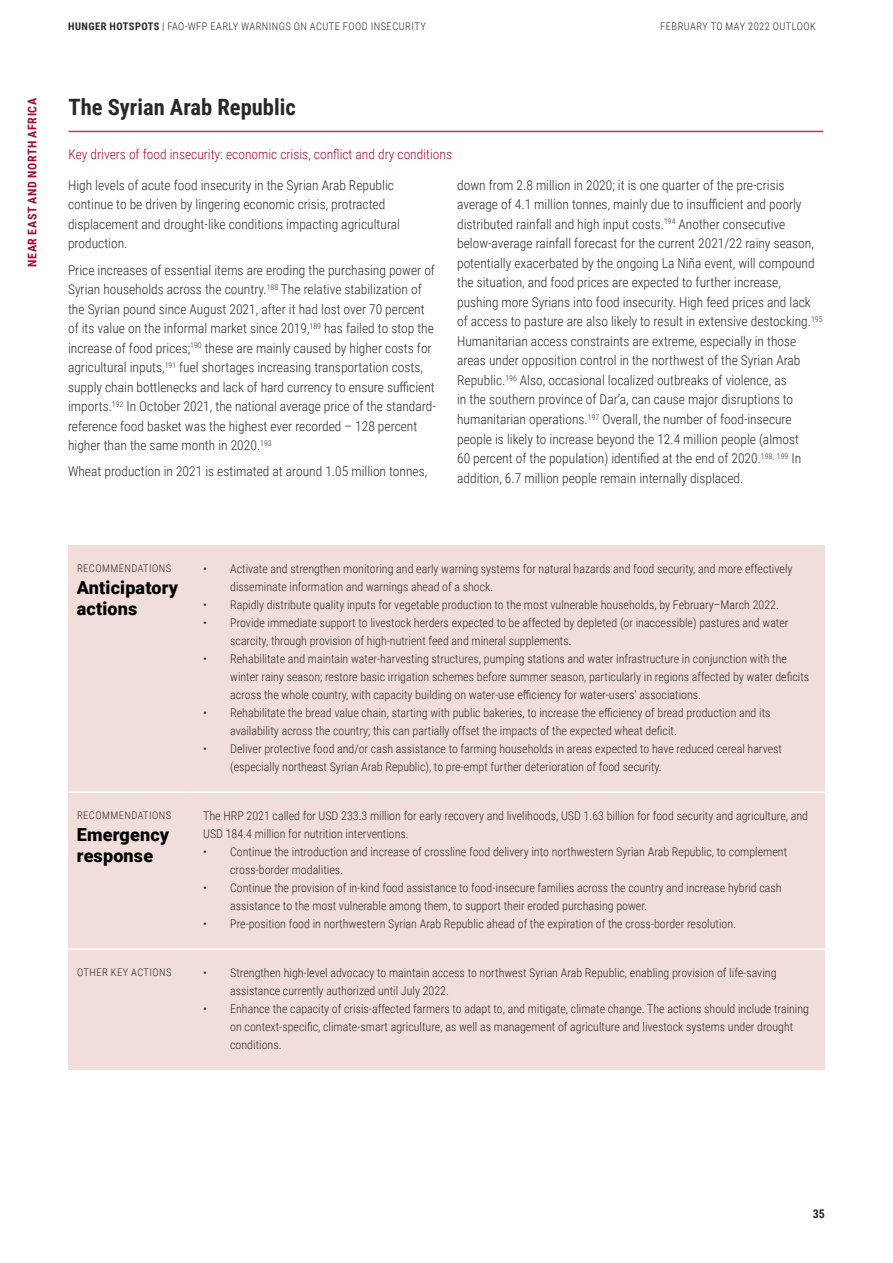
<style>
.page{position:relative;width:893px;height:1263px;background:#fff}
.page>*{position:absolute;margin:0;border:0;box-sizing:border-box;transform-origin:0 0}
.t1{font:700 22.5px "Roboto Condensed";color:#292829}
.t2{font:900 18px/21.6px "Roboto";letter-spacing:.01em;color:#000}
.t3{font:300 13.5px/19.5px "Roboto Condensed";color:#292829}
.t4{font:300 13.5px "Roboto Condensed";color:#a30c33}
.t5{font:300 12px/18px "Roboto Condensed";color:#292829}
.t6{font:700 12px "Roboto Condensed";letter-spacing:.045em;color:#a30c33}
.t7{font:700 12px "Roboto Condensed";color:#292829}
.t8{font:300 10.5px "Roboto Condensed";letter-spacing:.045em;color:#292829}
.s1{font-weight:700}
</style>
<div class="page">
<hr style="left:69px;top:131px;width:754px;height:1px;background:#d03544">
<div style="left:68px;top:545px;width:757px;height:525px;background:#f1deda"></div>
<hr style="left:68px;top:791px;width:122px;height:2px;background:#fff">
<hr style="left:190px;top:791px;width:635px;height:2px;background:#fff">
<hr style="left:68px;top:948px;width:122px;height:2px;background:#fff">
<hr style="left:190px;top:948px;width:635px;height:2px;background:#fff">
<p class="t8" style="left:68px;top:19px;width:359px"><span class="s1">HUNGER HOTSPOTS</span> | FAO-WFP EARLY WARNINGS ON ACUTE FOOD INSECURITY</p>
<p class="t8" style="left:660px;top:19px;width:157px">FEBRUARY TO MAY 2022 OUTLOOK</p>
<p class="t6" style="left:24px;top:267px;width:170px;rotate:-90deg">NEAR EAST AND NORTH AFRICA</p>
<h1 class="t1" style="left:69px;top:91px;width:229px">The Syrian Arab Republic</h1>
<p class="t4" style="left:69px;top:144px;width:385px">Key drivers of food insecurity: economic crisis, conflict and dry conditions</p>
<p class="t3" style="left:68px;top:175px;width:334px">High levels of acute food insecurity in the Syrian Arab Republic continue to be driven by lingering economic crisis, protracted displacement and drought-like conditions impacting agricultural production.</p>
<p class="t3" style="left:68px;top:260px;width:369px">Price increases of essential items are eroding the purchasing power of Syrian households across the country.<sup>188</sup> The relative stabilization of the Syrian pound since August 2021, after it had lost over 70 percent of its value on the informal market since 2019,<sup>189</sup> has failed to stop the increase of food prices;<sup>190</sup> these are mainly caused by higher costs for agricultural inputs,<sup>191</sup> fuel shortages increasing transportation costs, supply chain bottlenecks and lack of hard currency to ensure sufficient imports.<sup>192</sup> In October 2021, the national average price of the standard&shy;reference food basket was the highest ever recorded – 128 percent higher than the same month in 2020.<sup>193</sup></p>
<p class="t3" style="left:68px;top:461px;width:361px">Wheat production in 2021 is estimated at around 1.05 million tonnes,</p>
<p class="t3" style="left:457px;top:175px;width:367px">down from 2.8 million in 2020; it is one quarter of the pre-crisis average of 4.1 million tonnes, mainly due to insufficient and poorly distributed rainfall and high input costs.<sup>194</sup> Another consecutive below-average rainfall forecast for the current 2021/22 rainy season, potentially exacerbated by the ongoing La Niña event, will compound the situation, and food prices are expected to further increase, pushing more Syrians into food insecurity. High feed prices and lack of access to pasture are also likely to result in extensive destocking.<sup>195<br></sup>Humanitarian access constraints are extreme, especially in those areas under opposition control in the northwest of the Syrian Arab Republic.<sup>196</sup> Also, occasional localized outbreaks of violence, as<br>in the southern province of Dar’a, can cause major disruptions to humanitarian operations.<sup>197</sup> Overall, the number of food-insecure people is likely to increase beyond the 12.4 million people (almost<br>60 percent of the population) identified at the end of 2020.<sup>198,</sup> <sup>199</sup> In addition, 6.7 million people remain internally displaced.</p>
<p class="t8" style="left:77px;top:561px;width:96px">RECOMMENDATIONS</p>
<h2 class="t2" style="left:77px;top:576px;width:103px">Anticipatory actions</h2>
<p class="t8" style="left:77px;top:808px;width:96px">RECOMMENDATIONS</p>
<h2 class="t2" style="left:77px;top:823px;width:94px">Emergency response</h2>
<p class="t5" style="left:230px;top:559px;width:564px;text-indent:-27px">• Activate and strengthen monitoring and early warning systems for natural hazards and food security, and more effectively disseminate information and warnings ahead of a shock.</p>
<p class="t5" style="left:203px;top:595px;width:577px">• Rapidly distribute quality inputs for vegetable production to the most vulnerable households, by February–March 2022.</p>
<p class="t5" style="left:230px;top:613px;width:560px;text-indent:-27px">• Provide immediate support to livestock herders expected to be affected by depleted (or inaccessible) pastures and water scarcity, through provision of high-nutrient feed and mineral supplements.</p>
<p class="t5" style="left:230px;top:649px;width:580px;text-indent:-27px">• Rehabilitate and maintain water-harvesting structures, pumping stations and water infrastructure in conjunction with the winter rainy season; restore basic irrigation schemes before summer season, particularly in regions affected by water deficits across the whole country, with capacity building on water-use efficiency for water-users' associations.</p>
<p class="t5" style="left:230px;top:703px;width:542px;text-indent:-27px">• Rehabilitate the bread value chain, starting with public bakeries, to increase the efficiency of bread production and its availability across the country; this can partially offset the impacts of the expected wheat deficit.</p>
<p class="t5" style="left:230px;top:739px;width:553px;text-indent:-27px">• Deliver protective food and/or cash assistance to farming households in areas expected to have reduced cereal harvest (especially northeast Syrian Arab Republic), to pre-empt further deterioration of food security.</p>
<p class="t5" style="left:203px;top:806px;width:606px">The HRP 2021 called for USD 233.3 million for early recovery and livelihoods, USD 1.63 billion for food security and agriculture, and<br>USD 184.4 million for nutrition interventions.</p>
<p class="t5" style="left:230px;top:842px;width:558px;text-indent:-27px">• Continue the introduction and increase of crossline food delivery into northwestern Syrian Arab Republic, to complement cross-border modalities.</p>
<p class="t5" style="left:230px;top:878px;width:553px;text-indent:-27px">• Continue the provision of in-kind food assistance to food-insecure families across the country and increase hybrid cash assistance to the most vulnerable among them, to support their eroded purchasing power.</p>
<p class="t5" style="left:203px;top:914px;width:534px">• Pre-position food in northwestern Syrian Arab Republic ahead of the expiration of the cross-border resolution.</p>
<p class="t8" style="left:77px;top:965px;width:96px">OTHER KEY ACTIONS</p>
<p class="t5" style="left:230px;top:963px;width:548px;text-indent:-27px">• Strengthen high-level advocacy to maintain access to northwest Syrian Arab Republic, enabling provision of life-saving assistance currently authorized until July 2022.</p>
<p class="t5" style="left:230px;top:999px;width:580px;text-indent:-27px">• Enhance the capacity of crisis-affected farmers to adapt to, and mitigate, climate change. The actions should include training on context-specific, climate-smart agriculture, as well as management of agriculture and livestock systems under drought conditions.</p>
<p class="t7" style="left:813px;top:1205px;width:14px">35</p>
</div>
